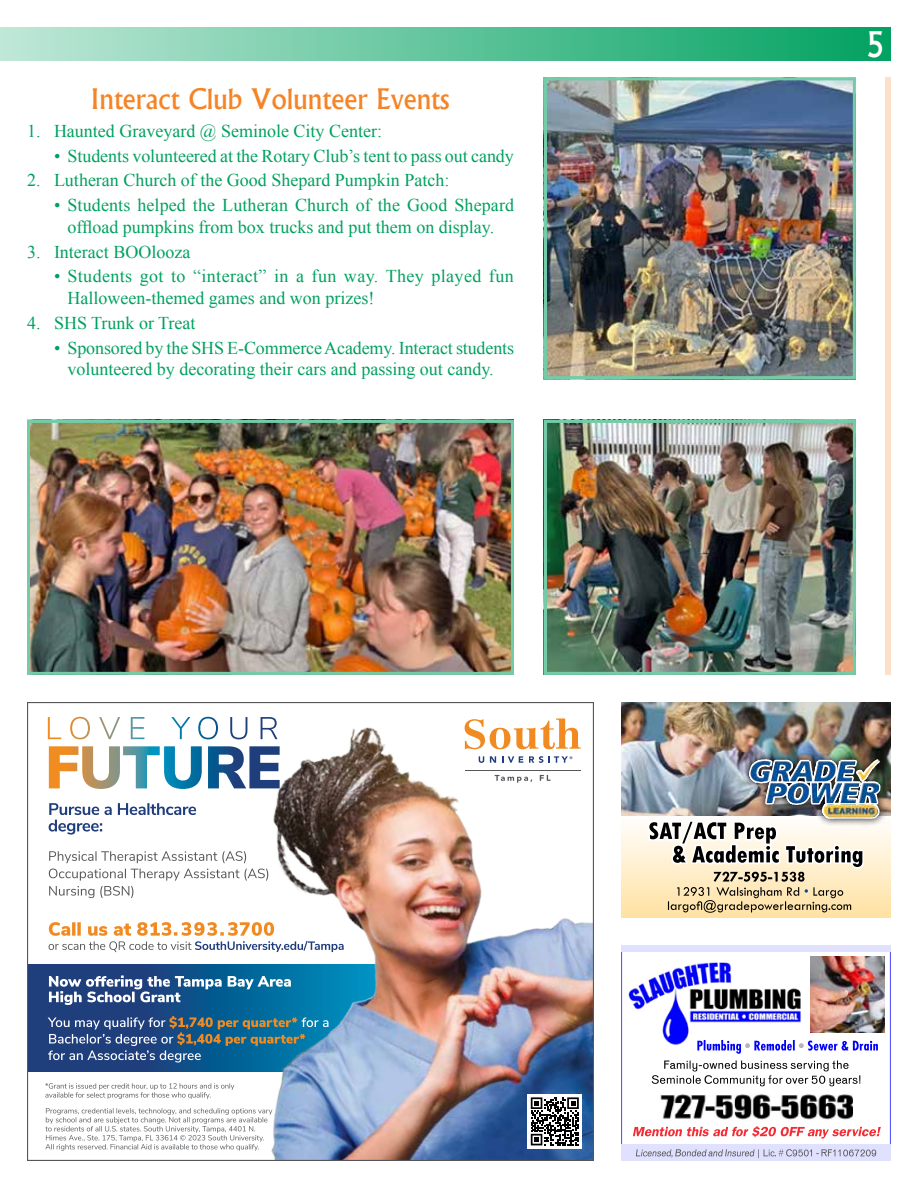
<style>
.page{position:relative;width:918px;height:1188px;background:#fff}
.page>*{position:absolute;margin:0;border:0;box-sizing:border-box;transform-origin:0 0}
.t1{font:500 33.6px "Albertus";color:#fff;scale:.9 1}
.t2{font:500 27px "Albertus";color:#f58426}
.t3{font:18px/21.6px "Times New Roman";color:#00a160;text-align:center}
.t4{font:18px/21.6px "Times New Roman";letter-spacing:.02em;color:#00a160}
</style>
<div class="page">
<div style="left:0;top:27px;width:891px;height:34px;background:linear-gradient(to right,#c0e8d7,#01a261)"></div>
<img style="left:548px;top:81px;width:304px;height:294px">
<div style="left:544px;top:77px;width:312px;height:302px;border:3px solid #73cba7"></div>
<img style="left:31px;top:424px;width:479px;height:247px">
<div style="left:27px;top:420px;width:487px;height:255px;border:3px solid #73cba7"></div>
<img style="left:548px;top:424px;width:304px;height:247px">
<div style="left:544px;top:420px;width:312px;height:255px;border:3px solid #73cba7"></div>
<div style="left:886px;top:77px;width:5px;height:598px;background:#fde0c9"></div>
<svg style="left:29px;top:965px;width:161px;height:107px;background:#1d407d"></svg>
<img style="left:190px;top:716px;width:402px;height:443px">
<svg style="left:49px;top:746px;width:231px;height:43px"></svg>
<svg style="left:48px;top:717px;width:230px;height:22px"></svg>
<svg style="left:49px;top:851px;width:219px;height:47px"></svg>
<svg style="left:49px;top:803px;width:147px;height:32px"></svg>
<svg style="left:49px;top:922px;width:295px;height:30px"></svg>
<svg style="left:49px;top:976px;width:242px;height:29px"></svg>
<svg style="left:45px;top:1108px;width:227px;height:43px"></svg>
<svg style="left:45px;top:1083px;width:189px;height:16px"></svg>
<div style="left:527px;top:1094px;width:55px;height:55px;background:#fff"></div>
<svg style="left:531px;top:1097px;width:48px;height:48px"></svg>
<svg style="left:479px;top:756px;width:5px;height:7px"></svg>
<svg style="left:490px;top:756px;width:6px;height:7px"></svg>
<svg style="left:502px;top:756px;width:21px;height:7px"></svg>
<svg style="left:465px;top:719px;width:116px;height:30px"></svg>
<svg style="left:495px;top:775px;width:37px;height:8px"></svg>
<svg style="left:540px;top:775px;width:11px;height:6px"></svg>
<hr style="left:465px;top:770px;width:115px;height:1px;background:#55575a">
<svg style="left:529px;top:756px;width:43px;height:7px"></svg>
<svg style="left:48px;top:1016px;width:280px;height:47px;background:#3c6a8f"></svg>
<div style="left:621px;top:815px;width:270px;height:103px;background:linear-gradient(to bottom,#fffefe,#ffe1a1)"></div>
<img style="left:621px;top:702px;width:270px;height:113px">
<div style="left:741px;top:751px;width:147px;height:76px;background:#000;opacity:.88"></div>
<img style="left:645px;top:758px;width:237px;height:155px">
<img style="left:628px;top:962px;width:173px;height:83px">
<img style="left:811px;top:956px;width:74px;height:77px">
<div style="left:621px;top:1145px;width:270px;height:16px;background:#e0e0ff"></div>
<div style="left:621px;top:945px;width:270px;height:6px;background:#e0e0ff"></div>
<img style="left:660px;top:1094px;width:192px;height:26px">
<svg style="left:633px;top:1126px;width:248px;height:13px"></svg>
<svg style="left:636px;top:1149px;width:240px;height:9px"></svg>
<svg style="left:652px;top:1060px;width:208px;height:26px"></svg>
<svg style="left:697px;top:1040px;width:181px;height:14px"></svg>
<h2 class="t2" style="left:91px;top:82px;width:360px">Interact Club Volunteer Events</h2>
<p class="t3" style="left:27px;top:120px;width:357px">1. Haunted Graveyard @ Seminole City Center:</p>
<p class="t3" style="left:54px;top:144px;width:461px">• Students volunteered at the Rotary Club’s tent to pass out candy</p>
<p class="t3" style="left:27px;top:169px;width:424px">2. Lutheran Church of the Good Shepard Pumpkin Patch:</p>
<p class="t3" style="left:54px;top:194px;width:462px">• Students helped the Lutheran Church of the Good Shepard offload pumpkins from box trucks and put them on display.</p>
<p class="t3" style="left:27px;top:241px;width:165px">3. Interact BOOlooza</p>
<p class="t4" style="left:68px;top:265px;width:448px;text-indent:-14px">• Students got to “interact” in a fun way. They played fun<br>Halloween-themed games and won prizes!</p>
<p class="t3" style="left:27px;top:312px;width:170px">4. SHS Trunk or Treat</p>
<p class="t3" style="left:54px;top:337px;width:462px">• Sponsored by the SHS E-Commerce Academy. Interact students volunteered by decorating their cars and passing out candy.</p>
<h1 class="t1" style="left:866px;top:24px;width:23px">5</h1>
</div>
